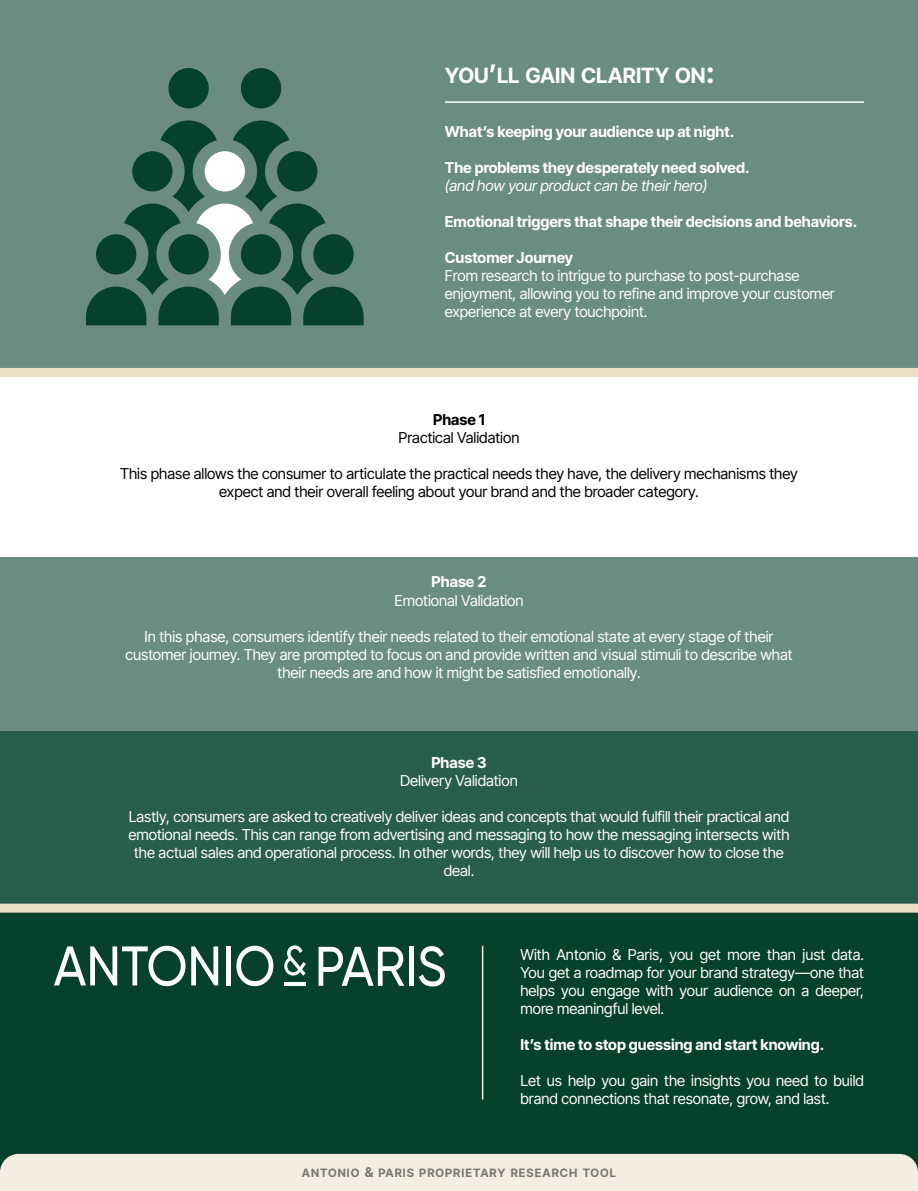
<style>
.page{position:relative;width:918px;height:1191px;background:#fff}
.page>*{position:absolute;margin:0;border:0;box-sizing:border-box;transform-origin:0 0}
.t1{font:700 21px "Inter Tight";color:#fff}
.t2{font:15px/18px "Inter Tight";color:#fff}
.t3{font:700 15px "Inter Tight";color:#fff}
.t4{font:15px/18px "Inter Tight";color:#000;text-align:center}
.t5{font:italic 15px "Inter Tight";color:#fff}
.t6{font:700 15px "Inter Tight";color:#000}
.t7{font:700 11.55px "Inter Tight";letter-spacing:.085em;color:#000}
.s1{font-size:25.5px}
.s2{font-size:30px}
.s3{font-size:13.5px}
</style>
<div class="page">
<div style="left:0;top:0;width:918px;height:372px;background:#6b8d81"></div>
<hr style="left:445px;top:101px;width:419px;height:2px;background:#fff">
<div style="left:0;top:894px;width:918px;height:297px;background:#07402b"></div>
<div style="left:0;top:557px;width:918px;height:174px;background:#6b8d81"></div>
<div style="left:0;top:731px;width:918px;height:175px;background:#295d4c"></div>
<div style="left:0;top:1153px;width:918px;height:38px;background:#f4eee1"></div>
<svg style="left:54px;top:945px;width:164px;height:41px"></svg>
<div style="left:226px;top:946px;width:5px;height:39px;background:#fff"></div>
<svg style="left:236px;top:945px;width:37px;height:41px"></svg>
<svg style="left:319px;top:946px;width:85px;height:39px"></svg>
<div style="left:409px;top:946px;width:5px;height:39px;background:#fff"></div>
<svg style="left:419px;top:946px;width:26px;height:40px"></svg>
<svg style="left:284px;top:945px;width:22px;height:30px"></svg>
<hr style="left:284px;top:982px;width:22px;height:3px;background:#fff">
<hr style="left:482px;top:945px;width:1px;height:154px;background:#f4eee1">
<div style="left:168px;top:68px;width:41px;height:40px;background:#07402b;border-radius:50%"></div>
<div style="left:241px;top:68px;width:40px;height:40px;background:#07402b;border-radius:50%"></div>
<svg style="left:86px;top:120px;width:278px;height:205px"></svg>
<div style="left:132px;top:151px;width:41px;height:40px;background:#07402b;border-radius:50%"></div>
<div style="left:277px;top:151px;width:40px;height:40px;background:#07402b;border-radius:50%"></div>
<div style="left:0;top:368px;width:918px;height:9px;background:#ecdfc7"></div>
<div style="left:0;top:903px;width:918px;height:9px;background:#ecdfc7"></div>
<h1 class="t1" style="left:445px;top:60px;width:272px">YOU<span class="s1">’</span>LL GAIN CLARITY ON<span class="s2">:</span></h1>
<p class="t3" style="left:445px;top:120px;width:291px">What’s keeping your audience up at night.</p>
<p class="t3" style="left:445px;top:156px;width:306px">The problems they desperately need solved.</p>
<p class="t5" style="left:445px;top:175px;width:264px">(and how your product can be their hero)</p>
<p class="t3" style="left:445px;top:210px;width:414px">Emotional triggers that shape their decisions and behaviors.</p>
<p class="t3" style="left:445px;top:246px;width:130px">Customer Journey</p>
<p class="t2" style="left:445px;top:266px;width:392px">From research to intrigue to purchase to post-purchase enjoyment, allowing you to refine and improve your customer experience at every touchpoint.</p>
<p class="t6" style="left:433px;top:409px;width:53px">Phase 1</p>
<p class="t4" style="left:399px;top:428px;width:122px">Practical Validation</p>
<p class="t4" style="left:120px;top:464px;width:679px">This phase allows the consumer to articulate the practical needs they have, the delivery mechanisms they expect and their overall feeling about your brand and the broader category.</p>
<p class="t3" style="left:432px;top:571px;width:56px">Phase 2</p>
<p class="t2" style="left:394px;top:590px;width:131px">Emotional Validation</p>
<p class="t2" style="left:125px;top:626px;width:669px;text-align:center">In this phase, consumers identify their needs related to their emotional state at every stage of their customer journey. They are prompted to focus on and provide written and visual stimuli to describe what their needs are and how it might be satisfied emotionally.</p>
<p class="t3" style="left:431px;top:751px;width:57px">Phase 3</p>
<p class="t2" style="left:400px;top:770px;width:119px">Delivery Validation</p>
<p class="t2" style="left:128px;top:806px;width:663px;text-align:center">Lastly, consumers are asked to creatively deliver ideas and concepts that would fulfill their practical and emotional needs. This can range from advertising and messaging to how the messaging intersects with the actual sales and operational process. In other words, they will help us to discover how to close the deal.</p>
<p class="t2" style="left:520px;top:945px;width:345px;text-align:justify">With Antonio &amp; Paris, you get more than just data.<br>You get a roadmap for your brand strategy—one that helps you engage with your audience on a deeper, more meaningful level.</p>
<p class="t3" style="left:520px;top:1033px;width:305px">It’s time to stop guessing and start knowing.</p>
<p class="t2" style="left:520px;top:1071px;width:345px">Let us help you gain the insights you need to build brand connections that resonate, grow, and last.</p>
<p class="t7" style="left:302px;top:1164px;width:316px">ANTONIO <span class="s3">&amp;</span> PARIS PROPRIETARY RESEARCH TOOL</p>
</div>
